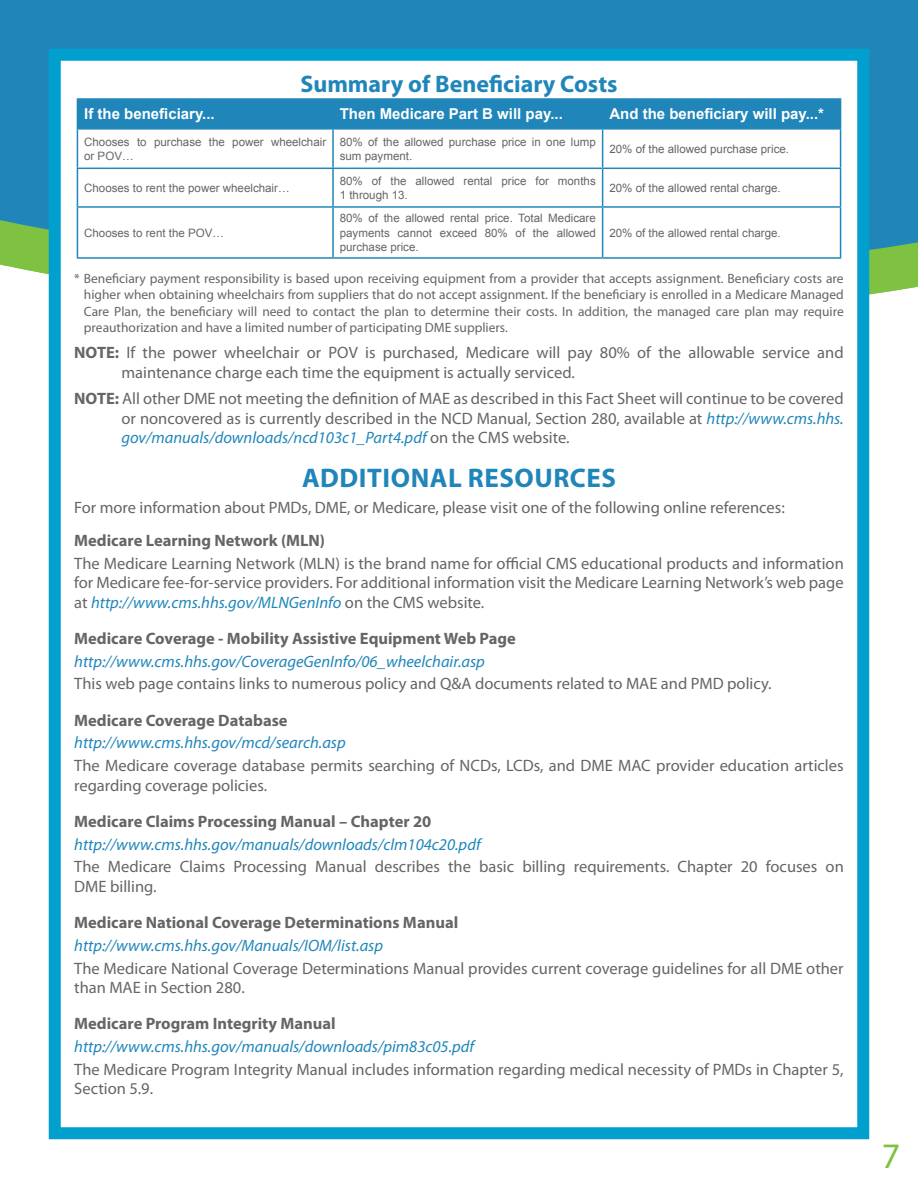
<style>
.page{position:relative;width:918px;height:1188px;background:#fff}
.page>*{position:absolute;margin:0;border:0;box-sizing:border-box;transform-origin:0 0}
.t1{font:36px "Myriad Pro";color:#7fc241}
.t2{font:700 27px "Myriad Pro";letter-spacing:.02em;color:#2086ba}
.Body_Text{font:700 24px "Myriad Pro";color:#2086ba}
.Resources_list{font:16.5px/19.5px "Myriad Pro";color:#656568}
.Note_list{font:16.5px/19.5px "Myriad Pro";color:#656568}
.Resources_list-2{font:italic 16.5px "Myriad Pro";color:#2086ba}
.Resources_List_Heade{font:700 16.5px "Myriad Pro";color:#656568}
.Body_Text-2{font:16.5px "Myriad Pro";color:#656568}
.Body{font:700 15px "Arial";color:#fff}
.Asterick_under_table{font:13.5px/16.5px "Myriad Pro";color:#656568;text-align:justify}
.Body-2{font:11.55px/14.5px "Arial";color:#656568}
.s1{font-weight:700}
.s2{font-style:italic;color:#2086ba}
</style>
<div class="page">
<svg style="left:0;top:0;width:918px;height:274px;background:#2589b3"></svg>
<div style="left:49px;top:49px;width:820px;height:1090px;background:#fff;border:12px solid #009fce"></div>
<hr style="left:77px;top:98px;width:256px;height:2px;background:#2086ba">
<hr style="left:333px;top:98px;width:270px;height:2px;background:#2086ba">
<hr style="left:603px;top:98px;width:238px;height:2px;background:#2086ba">
<div style="left:77px;top:99px;width:764px;height:29px;background:#2086ba"></div>
<hr style="left:77px;top:128px;width:256px;height:2px;background:#2086ba">
<hr style="left:77px;top:130px;width:1px;height:38px;background:#2086ba">
<hr style="left:333px;top:128px;width:270px;height:2px;background:#2086ba">
<hr style="left:332px;top:130px;width:2px;height:38px;background:#2086ba">
<hr style="left:603px;top:128px;width:238px;height:2px;background:#2086ba">
<hr style="left:602px;top:130px;width:1px;height:38px;background:#2086ba">
<hr style="left:840px;top:130px;width:1px;height:38px;background:#2086ba">
<hr style="left:77px;top:168px;width:256px;height:1px;background:#2086ba">
<hr style="left:77px;top:169px;width:1px;height:37px;background:#2086ba">
<hr style="left:333px;top:168px;width:270px;height:1px;background:#2086ba">
<hr style="left:332px;top:169px;width:2px;height:37px;background:#2086ba">
<hr style="left:603px;top:168px;width:238px;height:1px;background:#2086ba">
<hr style="left:602px;top:169px;width:1px;height:37px;background:#2086ba">
<hr style="left:840px;top:169px;width:1px;height:37px;background:#2086ba">
<hr style="left:77px;top:206px;width:256px;height:2px;background:#2086ba">
<hr style="left:77px;top:208px;width:1px;height:49px;background:#2086ba">
<hr style="left:333px;top:206px;width:270px;height:2px;background:#2086ba">
<hr style="left:332px;top:208px;width:2px;height:49px;background:#2086ba">
<hr style="left:603px;top:206px;width:238px;height:2px;background:#2086ba">
<hr style="left:602px;top:208px;width:1px;height:49px;background:#2086ba">
<hr style="left:840px;top:208px;width:1px;height:49px;background:#2086ba">
<hr style="left:77px;top:257px;width:256px;height:2px;background:#2086ba">
<hr style="left:333px;top:257px;width:270px;height:2px;background:#2086ba">
<hr style="left:603px;top:257px;width:238px;height:2px;background:#2086ba">
<p class="Body_Text" style="left:300px;top:69px;width:319px">Summary of Beneficiary Costs</p>
<p class="Body" style="left:84px;top:104px;width:132px">If the beneficiary...</p>
<p class="Body" style="left:340px;top:104px;width:225px">Then Medicare Part B will pay...</p>
<p class="Body" style="left:609px;top:104px;width:216px">And the beneficiary will pay...*</p>
<p class="Body-2" style="left:84px;top:134px;width:244px">Chooses to purchase the power wheelchair or POV…</p>
<p class="Body-2" style="left:340px;top:134px;width:258px">80% of the allowed purchase price in one lump sum payment.</p>
<p class="Body-2" style="left:609px;top:142px;width:181px">20% of the allowed purchase price.</p>
<p class="Body-2" style="left:84px;top:181px;width:207px">Chooses to rent the power wheelchair…</p>
<p class="Body-2" style="left:340px;top:173px;width:258px">80% of the allowed rental price for months<br>1 through 13.</p>
<p class="Body-2" style="left:609px;top:181px;width:173px">20% of the allowed rental charge.</p>
<p class="Body-2" style="left:84px;top:225px;width:141px">Chooses to rent the POV…</p>
<p class="Body-2" style="left:340px;top:211px;width:258px;text-align:justify">80% of the allowed rental price. Total Medicare payments cannot exceed 80% of the allowed purchase price.</p>
<p class="Body-2" style="left:609px;top:225px;width:173px">20% of the allowed rental charge.</p>
<p class="Asterick_under_table" style="left:84px;top:270px;width:761px;text-indent:-10px">* Beneficiary payment responsibility is based upon receiving equipment from a provider that accepts assignment. Beneficiary costs are higher when obtaining wheelchairs from suppliers that do not accept assignment. If the beneficiary is enrolled in a Medicare Managed Care Plan, the beneficiary will need to contact the plan to determine their costs. In addition, the managed care plan may require preauthorization and have a limited number of participating DME suppliers.</p>
<p class="Note_list" style="left:122px;top:343px;width:724px;text-indent:-47px"><span class="s1">NOTE:</span> If the power wheelchair or POV is purchased, Medicare will pay 80% of the allowable service and maintenance charge each time the equipment is actually serviced.</p>
<p class="Note_list" style="left:122px;top:389px;width:724px;text-align:justify;text-indent:-47px"><span class="s1">NOTE:</span> All other DME not meeting the definition of MAE as described in this Fact Sheet will continue to be covered or noncovered as is currently described in the NCD Manual, Section 280, available at <span class="s2">http://www.cms.hhs. gov/manuals/downloads/ncd103c1_Part4.pdf</span> on the CMS website.</p>
<p class="t2" style="left:302px;top:460px;width:315px">ADDITIONAL RESOURCES</p>
<p class="Body_Text-2" style="left:74px;top:497px;width:712px">For more information about PMDs, DME, or Medicare, please visit one of the following online references:</p>
<p class="Resources_List_Heade" style="left:74px;top:530px;width:252px">Medicare Learning Network (MLN)</p>
<p class="Resources_list" style="left:74px;top:553px;width:771px;text-align:justify">The Medicare Learning Network (MLN) is the brand name for official CMS educational products and information for Medicare fee-for-service providers. For additional information visit the Medicare Learning Network’s web page at <span class="s2">http://www.cms.hhs.gov/MLNGenInfo</span> on the CMS website.</p>
<p class="Resources_List_Heade" style="left:74px;top:628px;width:443px">Medicare Coverage - Mobility Assistive Equipment Web Page</p>
<p class="Resources_list-2" style="left:74px;top:651px;width:412px">http://www.cms.hhs.gov/CoverageGenInfo/06_wheelchair.asp</p>
<p class="Resources_list" style="left:74px;top:674px;width:699px">This web page contains links to numerous policy and Q&amp;A documents related to MAE and PMD policy.</p>
<p class="Resources_List_Heade" style="left:74px;top:709px;width:215px">Medicare Coverage Database</p>
<p class="Resources_list-2" style="left:74px;top:733px;width:273px">http://www.cms.hhs.gov/mcd/search.asp</p>
<p class="Resources_list" style="left:74px;top:756px;width:771px">The Medicare coverage database permits searching of NCDs, LCDs, and DME MAC provider education articles regarding coverage policies.</p>
<p class="Resources_List_Heade" style="left:74px;top:811px;width:359px">Medicare Claims Processing Manual – Chapter 20</p>
<p class="Resources_list-2" style="left:74px;top:834px;width:408px">http://www.cms.hhs.gov/manuals/downloads/clm104c20.pdf</p>
<p class="Resources_list" style="left:74px;top:857px;width:771px">The Medicare Claims Processing Manual describes the basic billing requirements. Chapter 20 focuses on<br>DME billing.</p>
<p class="Resources_List_Heade" style="left:74px;top:912px;width:386px">Medicare National Coverage Determinations Manual</p>
<p class="Resources_list-2" style="left:74px;top:935px;width:310px">http://www.cms.hhs.gov/Manuals/IOM/list.asp</p>
<p class="Resources_list" style="left:74px;top:958px;width:771px">The Medicare National Coverage Determinations Manual provides current coverage guidelines for all DME other than MAE in Section 280.</p>
<p class="Resources_List_Heade" style="left:74px;top:1013px;width:263px">Medicare Program Integrity Manual</p>
<p class="Resources_list-2" style="left:74px;top:1036px;width:402px">http://www.cms.hhs.gov/manuals/downloads/pim83c05.pdf</p>
<p class="Resources_list" style="left:74px;top:1059px;width:771px">The Medicare Program Integrity Manual includes information regarding medical necessity of PMDs in Chapter 5,<br>Section 5.9.</p>
<p class="t1" style="left:882px;top:1134px;width:20px">7</p>
</div>
